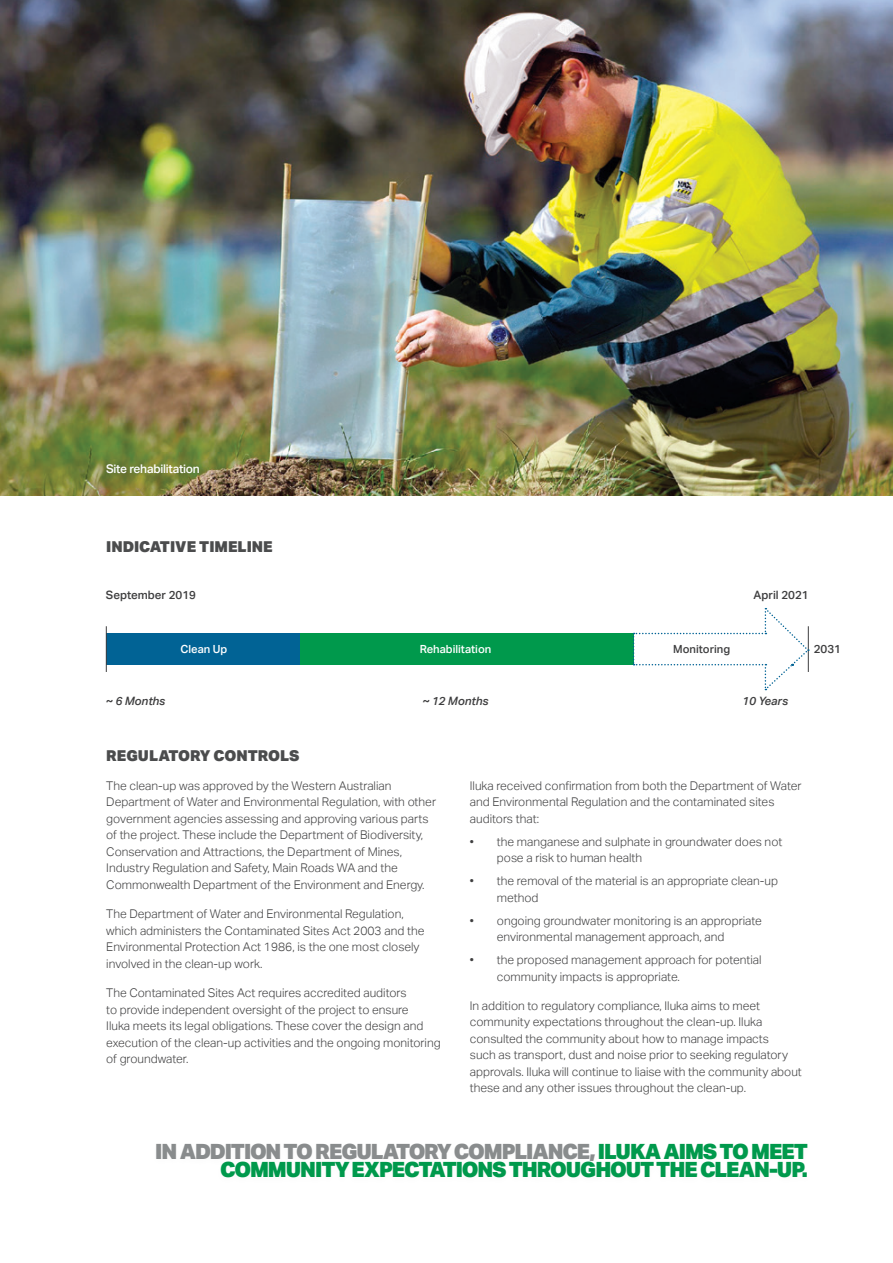
<style>
.page{position:relative;width:893px;height:1263px;background:#fff}
.page>*{position:absolute;margin:0;border:0;box-sizing:border-box;transform-origin:0 0}
.BOLD_HEAD{font:900 21px/18px "Aktiv Grotesk";letter-spacing:-.05em;color:#00994c;text-align:right}
.Sub_1{font:900 15px "Aktiv Grotesk";color:#4b4c4d}
.BODY{font:300 12px/16.5px "Aktiv Grotesk";color:#3e3e3f}
.body_before_bullets{font:300 12px/16.5px "Aktiv Grotesk";color:#3e3e3f}
.Footnote{font:500 12px "Aktiv Grotesk";letter-spacing:-.02em;color:#fff}
.Sub_2{font:500 11.55px "Aktiv Grotesk";color:#3e3e3f}
.Sub_2-2{font:italic 500 11.55px "Aktiv Grotesk";color:#3e3e3f}
.Sub_2-3{font:500 11.25px "Aktiv Grotesk";color:#fff}
.Sub_2-4{font:500 11.25px "Aktiv Grotesk";color:#3e3e3f}
.s1{color:#898c8d}
</style>
<div class="page">
<div style="left:106px;top:633px;width:528px;height:32px;background:#00994c"></div>
<div style="left:106px;top:633px;width:194px;height:32px;background:#016395"></div>
<hr style="left:106px;top:626px;width:1px;height:46px;background:#3e3e3f">
<img style="left:0;top:0;width:893px;height:495px">
<svg style="left:633px;top:608px;width:176px;height:82px"></svg>
<p class="Footnote" style="left:106px;top:462px;width:95px">Site rehabilitation</p>
<p class="Sub_1" style="left:106px;top:536px;width:168px">INDICATIVE TIMELINE</p>
<p class="Sub_2" style="left:106px;top:588px;width:92px">September 2019</p>
<p class="Sub_2" style="left:754px;top:588px;width:57px">April 2021</p>
<p class="Sub_2-3" style="left:180px;top:643px;width:48px">Clean Up</p>
<p class="Sub_2-3" style="left:420px;top:643px;width:73px">Rehabilitation</p>
<p class="Sub_2-4" style="left:673px;top:643px;width:58px">Monitoring</p>
<p class="Sub_2-2" style="left:106px;top:695px;width:61px">~ 6 Months</p>
<p class="Sub_2-2" style="left:423px;top:694px;width:67px">~ 12 Months</p>
<p class="Sub_2-2" style="left:742px;top:694px;width:48px">10 Years</p>
<p class="Sub_2" style="left:814px;top:642px;width:29px">2031</p>
<p class="Sub_1" style="left:106px;top:745px;width:195px">REGULATORY CONTROLS</p>
<p class="BODY" style="left:106px;top:777px;width:331px">The clean-up was approved by the Western Australian Department of Water and Environmental Regulation, with other government agencies assessing and approving various parts of the project. These include the Department of Biodiversity, Conservation and Attractions, the Department of Mines, Industry Regulation and Safety, Main Roads WA and the Commonwealth Department of the Environment and Energy.</p>
<p class="BODY" style="left:106px;top:906px;width:320px">The Department of Water and Environmental Regulation, which administers the Contaminated Sites Act 2003 and the Environmental Protection Act 1986, is the one most closely involved in the clean-up work.</p>
<p class="BODY" style="left:106px;top:985px;width:336px">The Contaminated Sites Act requires accredited auditors<br>to provide independent oversight of the project to ensure<br>Iluka meets its legal obligations. These cover the design and execution of the clean-up activities and the ongoing monitoring of groundwater.</p>
<p class="body_before_bullets" style="left:470px;top:777px;width:333px">Iluka received confirmation from both the Department of Water and Environmental Regulation and the contaminated sites auditors that:</p>
<p class="BODY" style="left:497px;top:833px;width:287px;text-indent:-27px">• the manganese and sulphate in groundwater does not pose a risk to human health</p>
<p class="BODY" style="left:497px;top:873px;width:283px;text-indent:-27px">• the removal of the material is an appropriate clean-up method</p>
<p class="BODY" style="left:497px;top:912px;width:267px;text-indent:-27px">• ongoing groundwater monitoring is an appropriate environmental management approach, and</p>
<p class="BODY" style="left:497px;top:952px;width:266px;text-indent:-27px">• the proposed management approach for potential community impacts is appropriate.</p>
<p class="BODY" style="left:470px;top:997px;width:334px">In addition to regulatory compliance, Iluka aims to meet community expectations throughout the clean-up. Iluka consulted the community about how to manage impacts<br>such as transport, dust and noise prior to seeking regulatory approvals. Iluka will continue to liaise with the community about these and any other issues throughout the clean-up.</p>
<p class="BOLD_HEAD" style="left:155px;top:1142px;width:654px"><span class="s1">IN ADDITION TO REGULATORY COMPLIANCE,</span> ILUKA AIMS TO MEET<br>COMMUNITY EXPECTATIONS THROUGHOUT THE CLEAN-UP.</p>
</div>
